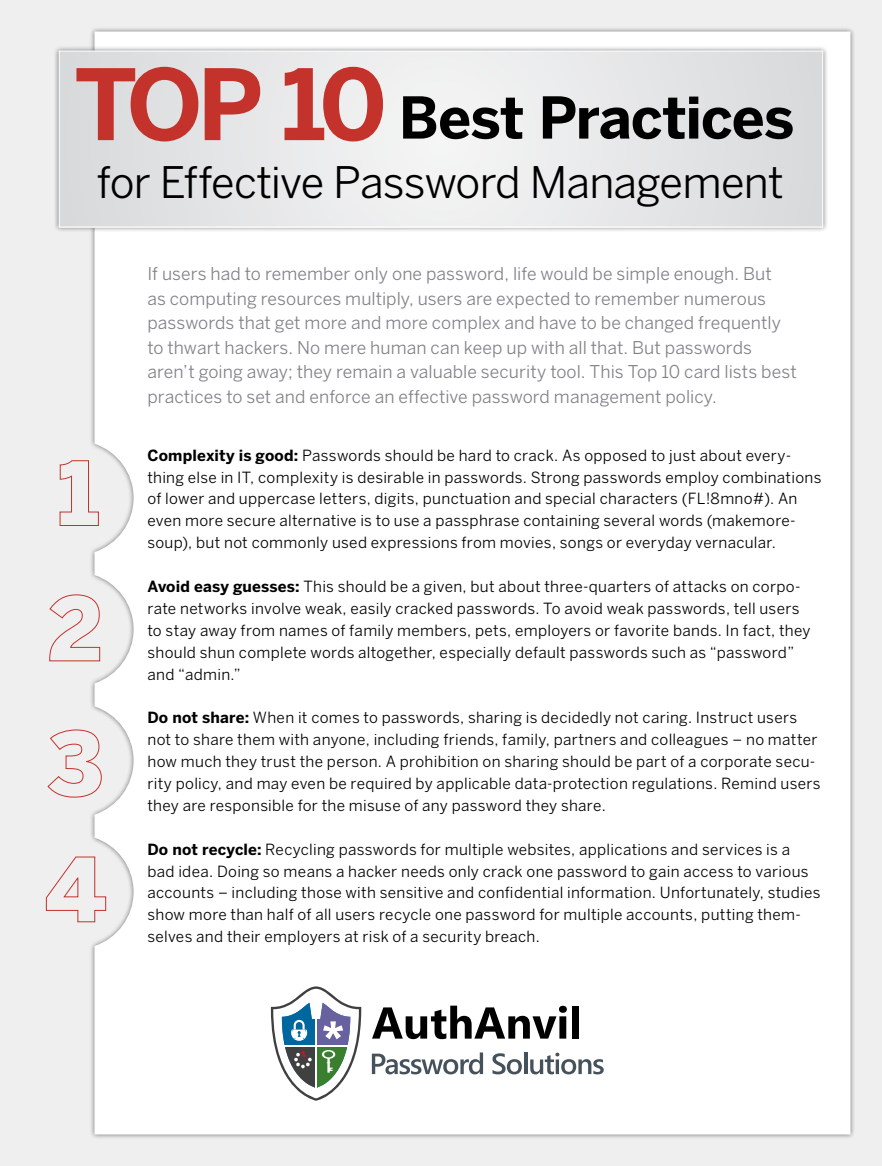
<style>
.page{position:relative;width:882px;height:1166px;background:#efeff0}
.page>*{position:absolute;margin:0;border:0;box-sizing:border-box;transform-origin:0 0}
.t1{font:700 57.23px "Benton Sans";letter-spacing:-.015em;color:#000}
.t2{font:43.05px "Benton Sans";letter-spacing:-.02em;color:#000}
.t3{font:17.5px/24.5px "Benton Sans";letter-spacing:.005em;color:#808285}
.t4{font:15.4px/21.9px "Benton Sans";letter-spacing:.02em;color:#000}
.s1{font-size:97.3px;color:#c4322c}
.s2{font-weight:700}
</style>
<div class="page">
<div style="left:89px;top:26px;width:767px;height:1113px;background:#000;opacity:.5"></div>
<div style="left:94px;top:32px;width:756px;height:1102px;background:#fff"></div>
<div style="left:54px;top:45px;width:775px;height:188px;background:#000;opacity:.5"></div>
<div style="left:59px;top:51px;width:764px;height:176px;background:linear-gradient(to right,#e6e7e8,#e6e7e8)"></div>
<div style="left:59px;top:51px;width:764px;height:176px;border:1px solid #fff"></div>
<svg style="left:59px;top:460px;width:40px;height:66px"></svg>
<svg style="left:49px;top:594px;width:52px;height:67px"></svg>
<svg style="left:47px;top:729px;width:55px;height:69px"></svg>
<svg style="left:46px;top:856px;width:61px;height:66px"></svg>
<svg style="left:271px;top:986px;width:90px;height:114px"></svg>
<hr style="left:284px;top:1045px;width:64px;height:1px;background:#fff">
<hr style="left:315px;top:1018px;width:2px;height:70px;background:#fff">
<svg style="left:372px;top:1005px;width:195px;height:34px"></svg>
<div style="left:572px;top:1005px;width:7px;height:33px;background:#000"></div>
<svg style="left:372px;top:1052px;width:111px;height:22px"></svg>
<svg style="left:492px;top:1053px;width:30px;height:21px"></svg>
<hr style="left:524px;top:1052px;width:3px;height:22px;background:#45515b">
<svg style="left:530px;top:1052px;width:74px;height:22px"></svg>
<h1 class="t1" style="left:74px;top:84px;width:721px"><span class="s1">TOP 10</span> Best Practices</h1>
<h2 class="t2" style="left:97px;top:157px;width:688px">for Effective Password Management</h2>
<p class="t3" style="left:147px;top:261px;width:651px">If users had to remember only one password, life would be simple enough. But<br>as computing resources multiply, users are expected to remember numerous passwords that get more and more complex and have to be changed frequently to thwart hackers. No mere human can keep up with all that. But passwords aren’t going away; they remain a valuable security tool. This Top 10 card lists best practices to set and enforce an effective password management policy.</p>
<p class="t4" style="left:147px;top:444px;width:676px"><span class="s2">Complexity is good:</span> Passwords should be hard to crack. As opposed to just about every&shy;thing else in IT, complexity is desirable in passwords. Strong passwords employ combinations of lower and uppercase letters, digits, punctuation and special characters (FL!8mno#). An even more secure alternative is to use a passphrase containing several words (makemore&shy;soup), but not commonly used expressions from movies, songs or everyday vernacular.</p>
<p class="t4" style="left:147px;top:575px;width:665px"><span class="s2">Avoid easy guesses:</span> This should be a given, but about three-quarters of attacks on corpo&shy;rate networks involve weak, easily cracked passwords. To avoid weak passwords, tell users to stay away from names of family members, pets, employers or favorite bands. In fact, they should shun complete words altogether, especially default passwords such as “password” and “admin.”</p>
<p class="t4" style="left:147px;top:706px;width:675px"><span class="s2">Do not share:</span> When it comes to passwords, sharing is decidedly not caring. Instruct users not to share them with anyone, including friends, family, partners and colleagues – no matter how much they trust the person. A prohibition on sharing should be part of a corporate secu&shy;rity policy, and may even be required by applicable data-protection regulations. Remind users they are responsible for the misuse of any password they share.</p>
<p class="t4" style="left:147px;top:838px;width:675px"><span class="s2">Do not recycle:</span> Recycling passwords for multiple websites, applications and services is a bad idea. Doing so means a hacker needs only crack one password to gain access to various accounts – including those with sensitive and confidential information. Unfortunately, studies show more than half of all users recycle one password for multiple accounts, putting them&shy;selves and their employers at risk of a security breach.</p>
</div>
